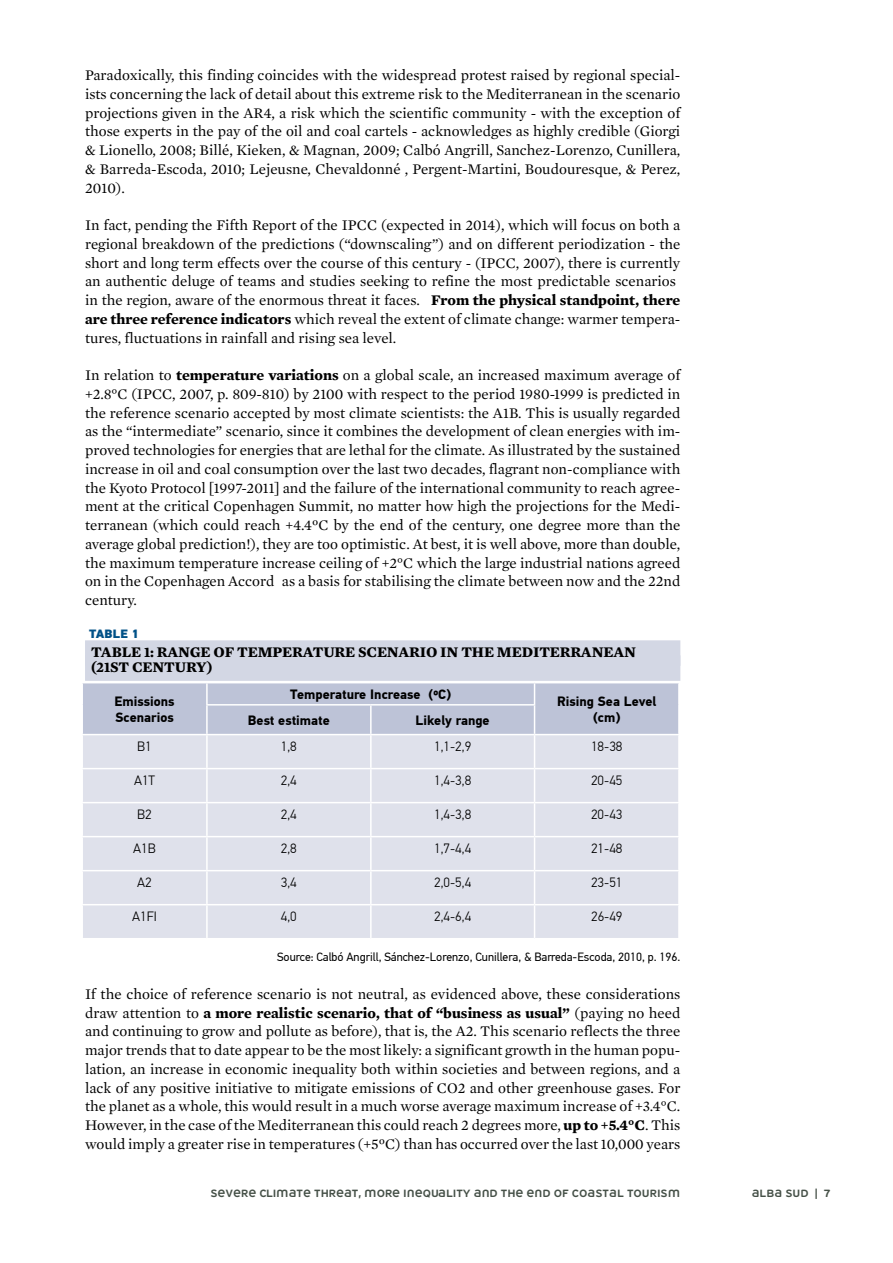
<style>
.page{position:relative;width:893px;height:1263px;background:#fff}
.page>*{position:absolute;margin:0;border:0;box-sizing:border-box;transform-origin:0 0}
.t1{font:15px/18.8px "Mercury Text G1";color:#000;text-align:justify}
.t2{font:700 15px "Mercury Text G1";letter-spacing:-.01em;color:#000}
.t3{font:300 13.5px "PF Din Text Pro";color:#000}
.t4{font:700 13.5px/16.2px "PF Din Text Pro";color:#000}
.t5{font:12px "PF Din Text Pro";color:#000}
.t6{font:900 12px "PF Din Text Pro";color:#005187}
.t7{font:10.5px "Teleneue Funkey";color:#465148}
.s1{font-weight:700}
</style>
<div class="page">
<div style="left:85px;top:640px;width:595px;height:26px;background:#d3d7e4"></div>
<div style="left:85px;top:655px;width:595px;height:26px;background:#d3d7e4"></div>
<div style="left:83px;top:735px;width:595px;height:203px;background:#dfe1eb"></div>
<svg style="left:82px;top:683px;width:597px;height:51px;background:#bfc5d8"></svg>
<hr style="left:678px;top:705px;width:2px;height:29px;background:#fff">
<hr style="left:206px;top:735px;width:2px;height:33px;background:#fff">
<hr style="left:370px;top:735px;width:2px;height:33px;background:#fff">
<hr style="left:534px;top:735px;width:1px;height:33px;background:#fff">
<hr style="left:81px;top:768px;width:126px;height:1px;background:#fff">
<hr style="left:207px;top:768px;width:164px;height:1px;background:#fff">
<hr style="left:206px;top:769px;width:2px;height:33px;background:#fff">
<hr style="left:371px;top:768px;width:164px;height:1px;background:#fff">
<hr style="left:370px;top:769px;width:2px;height:33px;background:#fff">
<hr style="left:535px;top:768px;width:145px;height:1px;background:#fff">
<hr style="left:534px;top:769px;width:1px;height:33px;background:#fff">
<hr style="left:81px;top:802px;width:126px;height:1px;background:#fff">
<hr style="left:207px;top:802px;width:164px;height:1px;background:#fff">
<hr style="left:206px;top:803px;width:2px;height:33px;background:#fff">
<hr style="left:371px;top:802px;width:164px;height:1px;background:#fff">
<hr style="left:370px;top:803px;width:2px;height:33px;background:#fff">
<hr style="left:535px;top:802px;width:145px;height:1px;background:#fff">
<hr style="left:534px;top:803px;width:1px;height:33px;background:#fff">
<hr style="left:81px;top:836px;width:126px;height:1px;background:#fff">
<hr style="left:207px;top:836px;width:164px;height:1px;background:#fff">
<hr style="left:206px;top:837px;width:2px;height:33px;background:#fff">
<hr style="left:371px;top:836px;width:164px;height:1px;background:#fff">
<hr style="left:370px;top:837px;width:2px;height:33px;background:#fff">
<hr style="left:535px;top:836px;width:145px;height:1px;background:#fff">
<hr style="left:534px;top:837px;width:1px;height:33px;background:#fff">
<hr style="left:81px;top:870px;width:126px;height:1px;background:#fff">
<hr style="left:207px;top:870px;width:164px;height:1px;background:#fff">
<hr style="left:206px;top:871px;width:2px;height:33px;background:#fff">
<hr style="left:371px;top:870px;width:164px;height:1px;background:#fff">
<hr style="left:370px;top:871px;width:2px;height:33px;background:#fff">
<hr style="left:535px;top:870px;width:145px;height:1px;background:#fff">
<hr style="left:534px;top:871px;width:1px;height:33px;background:#fff">
<hr style="left:81px;top:904px;width:126px;height:1px;background:#fff">
<hr style="left:207px;top:904px;width:164px;height:1px;background:#fff">
<hr style="left:206px;top:905px;width:2px;height:33px;background:#fff">
<hr style="left:371px;top:904px;width:164px;height:1px;background:#fff">
<hr style="left:370px;top:905px;width:2px;height:33px;background:#fff">
<hr style="left:535px;top:904px;width:145px;height:1px;background:#fff">
<hr style="left:534px;top:905px;width:1px;height:33px;background:#fff">
<p class="t1" style="left:85px;top:66px;width:597px">Paradoxically, this finding coincides with the widespread protest raised by regional special&shy;ists concerning the lack of detail about this extreme risk to the Mediterranean in the scenario projections given in the AR4, a risk which the scientific community - with the exception of those experts in the pay of the oil and coal cartels - acknowledges as highly credible (Giorgi &amp; Lionello, 2008; Billé, Kieken, &amp; Magnan, 2009; Calbó Angrill, Sanchez-Lorenzo, Cunillera, &amp; Barreda-Escoda, 2010; Lejeusne, Chevaldonné , Pergent-Martini, Boudouresque, &amp; Perez, 2010).</p>
<p class="t1" style="left:85px;top:216px;width:597px;text-align:left">In fact, pending the Fifth Report of the IPCC (expected in 2014), which will focus on both a regional breakdown of the predictions (“downscaling”) and on different periodization - the short and long term effects over the course of this century - (IPCC, 2007), there is currently an authentic deluge of teams and studies seeking to refine the most predictable scenarios in the region, aware of the enormous threat it faces. <span class="s1">From the physical standpoint, there are three reference indicators</span> which reveal the extent of climate change: warmer tempera&shy;tures, fluctuations in rainfall and rising sea level.</p>
<p class="t1" style="left:85px;top:366px;width:597px">In relation to <span class="s1">temperature variations</span> on a global scale, an increased maximum average of +2.8°C (IPCC, 2007, p. 809-810) by 2100 with respect to the period 1980-1999 is predicted in the reference scenario accepted by most climate scientists: the A1B. This is usually regarded as the “intermediate” scenario, since it combines the development of clean energies with im&shy;proved technologies for energies that are lethal for the climate. As illustrated by the sustained increase in oil and coal consumption over the last two decades, flagrant non-compliance with the Kyoto Protocol [1997-2011] and the failure of the international community to reach agree&shy;ment at the critical Copenhagen Summit, no matter how high the projections for the Medi&shy;terranean (which could reach +4.4ºC by the end of the century, one degree more than the average global prediction!), they are too optimistic. At best, it is well above, more than double, the maximum temperature increase ceiling of +2°C which the large industrial nations agreed on in the Copenhagen Accord as a basis for stabilising the climate between now and the 22nd century.</p>
<p class="t6" style="left:89px;top:626px;width:51px">Table 1</p>
<p class="t2" style="left:91px;top:643px;width:419px">Table 1: Range of Temperature scenario in the Med</p>
<p class="t2" style="left:533px;top:643px;width:105px">iterranean</p>
<p class="t2" style="left:91px;top:658px;width:123px">(21st century)</p>
<p class="t4" style="left:115px;top:693px;width:61px">Emissions<br>Scenarios</p>
<p class="t4" style="left:290px;top:686px;width:163px">Temperature Increase (ºC)</p>
<p class="t4" style="left:557px;top:693px;width:101px">Rising Sea Level</p>
<p class="t4" style="left:248px;top:712px;width:83px">Best estimate</p>
<p class="t4" style="left:416px;top:712px;width:76px">Likely range</p>
<p class="t4" style="left:593px;top:709px;width:29px">(cm)</p>
<p class="t3" style="left:137px;top:738px;width:16px">B1</p>
<p class="t3" style="left:281px;top:738px;width:17px">1,8</p>
<p class="t3" style="left:434px;top:738px;width:39px">1,1-2,9</p>
<p class="t3" style="left:591px;top:738px;width:33px">18-38</p>
<p class="t3" style="left:134px;top:772px;width:23px">A1T</p>
<p class="t3" style="left:281px;top:772px;width:17px">2,4</p>
<p class="t3" style="left:434px;top:772px;width:39px">1,4-3,8</p>
<p class="t3" style="left:591px;top:772px;width:33px">20-45</p>
<p class="t3" style="left:137px;top:806px;width:16px">B2</p>
<p class="t3" style="left:281px;top:806px;width:17px">2,4</p>
<p class="t3" style="left:434px;top:806px;width:39px">1,4-3,8</p>
<p class="t3" style="left:591px;top:806px;width:33px">20-43</p>
<p class="t3" style="left:133px;top:840px;width:24px">A1B</p>
<p class="t3" style="left:281px;top:840px;width:17px">2,8</p>
<p class="t3" style="left:434px;top:840px;width:39px">1,7-4,4</p>
<p class="t3" style="left:591px;top:840px;width:33px">21-48</p>
<p class="t3" style="left:137px;top:874px;width:16px">A2</p>
<p class="t3" style="left:281px;top:874px;width:17px">3,4</p>
<p class="t3" style="left:434px;top:874px;width:39px">2,0-5,4</p>
<p class="t3" style="left:591px;top:874px;width:33px">23-51</p>
<p class="t3" style="left:132px;top:908px;width:26px">A1FI</p>
<p class="t3" style="left:281px;top:908px;width:17px">4,0</p>
<p class="t3" style="left:434px;top:908px;width:39px">2,4-6,4</p>
<p class="t3" style="left:591px;top:908px;width:33px">26-49</p>
<p class="t5" style="left:277px;top:950px;width:405px">Source: Calbó Angrill, Sánchez-Lorenzo, Cunillera, &amp; Barreda-Escoda, 2010, p. 196.</p>
<p class="t1" style="left:85px;top:984px;width:597px">If the choice of reference scenario is not neutral, as evidenced above, these considerations draw attention to <span class="s1">a more realistic scenario, that of “business as usual”</span> (paying no heed and continuing to grow and pollute as before), that is, the A2. This scenario reflects the three major trends that to date appear to be the most likely: a significant growth in the human popu&shy;lation, an increase in economic inequality both within societies and between regions, and a lack of any positive initiative to mitigate emissions of CO2 and other greenhouse gases. For the planet as a whole, this would result in a much worse average maximum increase of +3.4°C.<br>However, in the case of the Mediterranean this could reach 2 degrees more, <span class="s1">up to +5.4°C</span>. This would imply a greater rise in temperatures (+5ºC) than has occurred over the last 10,000 years</p>
<p class="t7" style="left:210px;top:1186px;width:471px">SEVERE CLIMATE THREAT, MORE INEQUALITY AND THE END OF COASTAL TOURISM</p>
<p class="t7" style="left:752px;top:1186px;width:80px">ALBA SUD | 7</p>
</div>
